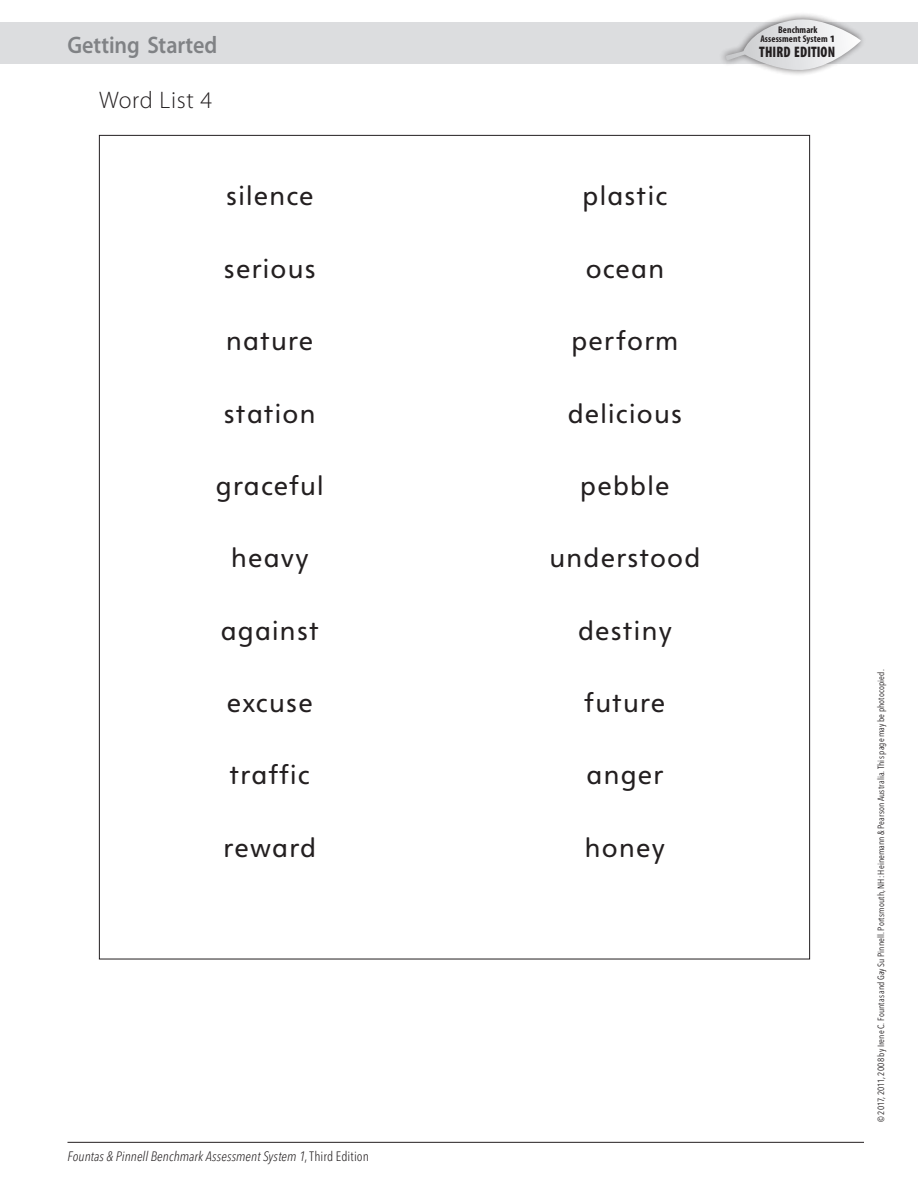
<style>
.page{position:relative;width:918px;height:1188px;background:#fff}
.page>*{position:absolute;margin:0;border:0;box-sizing:border-box;transform-origin:0 0}
.t1{font:25.5px "Heinemann Roman Rm";letter-spacing:.05em;color:#231f20}
.t2{font:600 24px "Myriad Pro";letter-spacing:-.005em;color:#808285;scale:.92 1}
.t3{font:300 24px "Myriad Pro";letter-spacing:.03em;color:#231f20}
.t4{font:900 condensed 15.3px "Myriad Pro";letter-spacing:.005em;color:#231f20;scale:.91 1}
.t5{font:italic 300 condensed 13.5px "Avenir Next LT Pro";letter-spacing:.005em;color:#231f20}
.t6{font:700 condensed 9.75px/9px "Myriad Pro";letter-spacing:.01em;color:#231f20;text-align:center}
.t7{font:condensed 9px "Avenir Next LT Pro";letter-spacing:.01em;color:#231f20}
.s1{font-weight:900;font-stretch:normal}
.s2{font-style:normal}
</style>
<div class="page">
<div style="left:0;top:22px;width:918px;height:42px;background:#dcdddf"></div>
<svg style="left:722px;top:14px;width:141px;height:61px"></svg>
<hr style="left:68px;top:1142px;width:796px;height:1px;background:#231f20">
<p class="t2" style="left:68px;top:31px;width:164px">Getting Started</p>
<p class="t6" style="left:760px;top:26px;width:77px">Benchmark<br>Assessment System <span class="s1">1</span></p>
<p class="t4" style="left:759px;top:44px;width:85px">THIRD EDITION</p>
<p class="t3" style="left:99px;top:87px;width:115px">Word List 4</p>
<p class="t1" style="left:226px;top:181px;width:89px">silence</p>
<p class="t1" style="left:583px;top:181px;width:86px">plastic</p>
<p class="t1" style="left:224px;top:253px;width:94px">serious</p>
<p class="t1" style="left:586px;top:253px;width:80px">ocean</p>
<p class="t1" style="left:226px;top:325px;width:89px">nature</p>
<p class="t1" style="left:571px;top:325px;width:109px">perform</p>
<p class="t1" style="left:224px;top:398px;width:93px">station</p>
<p class="t1" style="left:568px;top:398px;width:116px">delicious</p>
<p class="t1" style="left:216px;top:470px;width:109px">graceful</p>
<p class="t1" style="left:580px;top:470px;width:91px">pebble</p>
<p class="t1" style="left:231px;top:542px;width:79px">heavy</p>
<p class="t1" style="left:549px;top:542px;width:152px">understood</p>
<p class="t1" style="left:221px;top:615px;width:100px">against</p>
<p class="t1" style="left:578px;top:615px;width:95px">destiny</p>
<p class="t1" style="left:227px;top:687px;width:88px">excuse</p>
<p class="t1" style="left:585px;top:687px;width:82px">future</p>
<p class="t1" style="left:230px;top:760px;width:81px">traffic</p>
<p class="t1" style="left:587px;top:760px;width:78px">anger</p>
<p class="t1" style="left:224px;top:832px;width:94px">reward</p>
<p class="t1" style="left:585px;top:832px;width:82px">honey</p>
<p class="t5" style="left:68px;top:1148px;width:303px">Fountas &amp; Pinnell Benchmark Assessment System 1<span class="s2">, Third Edition</span></p>
<p class="t7" style="left:876px;top:1122px;width:454px;rotate:-90deg">© 2017, 2011, 2008 by Irene C. Fountas and Gay Su Pinnell. Portsmouth, NH: Heinemann &amp; Pearson Australia. This page may be photocopied.</p>
</div>
